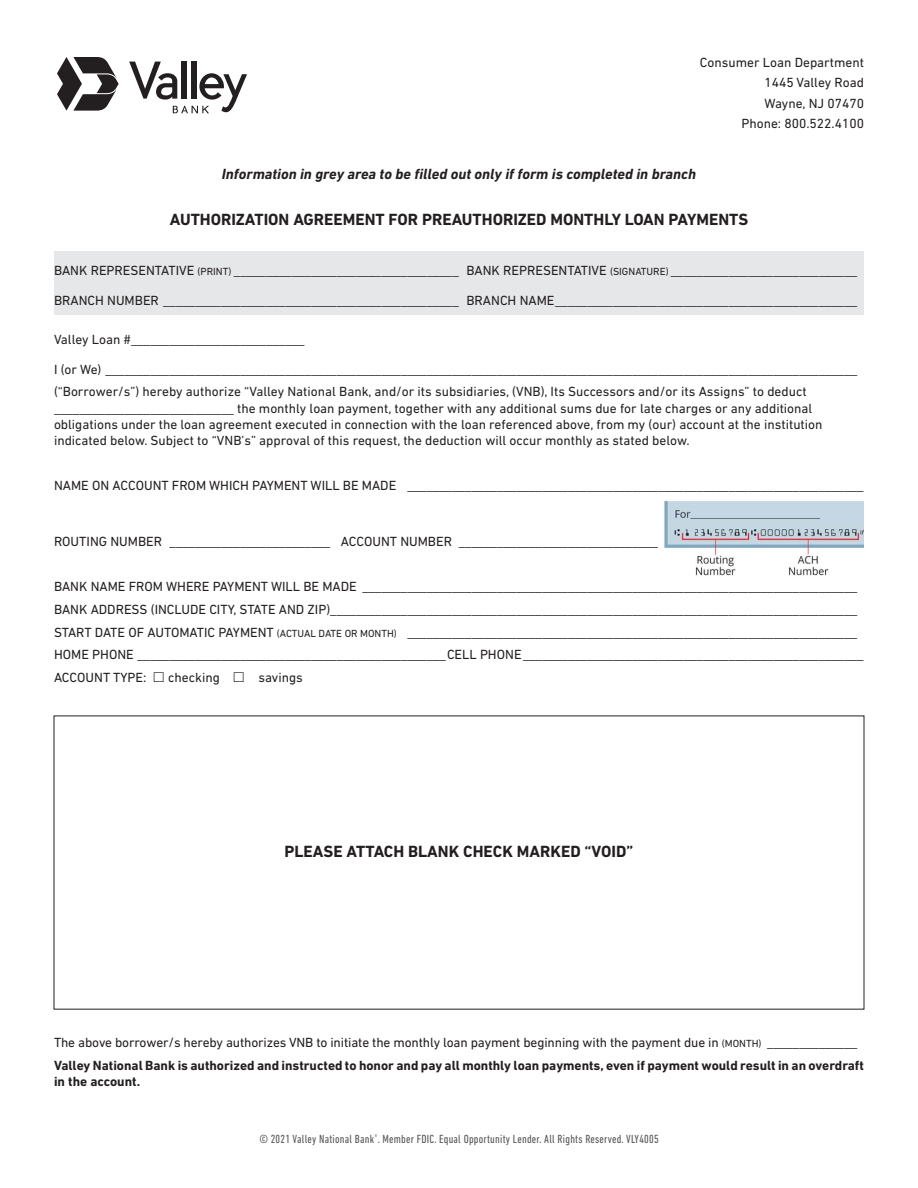
<style>
.page{position:relative;width:918px;height:1188px;background:#fff}
.page>*{position:absolute;margin:0;border:0;box-sizing:border-box;transform-origin:0 0}
.Body_para{font:700 16.5px "DIN Next LT Pro";color:#231f20}
.t1{font:italic 700 15px "DIN Next LT Pro";color:#231f20}
.Body_para-2{font:13.5px/16.2px "DIN Next LT Pro";color:#231f20}
.Body_para-3{font:700 13.5px/16.2px "DIN Next LT Pro";color:#231f20}
.t2{font:condensed 12px "DIN Next LT Pro";letter-spacing:.02em;color:#57585a}
.s1{font-size:10.5px}
</style>
<div class="page">
<div style="left:181px;top:61px;width:5px;height:38px;background:#231f20"></div>
<div style="left:191px;top:61px;width:5px;height:38px;background:#231f20"></div>
<svg style="left:129px;top:62px;width:118px;height:51px"></svg>
<svg style="left:57px;top:57px;width:62px;height:54px"></svg>
<div style="left:54px;top:252px;width:810px;height:33px;background:#e6e7e9"></div>
<div style="left:54px;top:281px;width:810px;height:34px;background:#e6e7e9"></div>
<img style="left:664px;top:500px;width:200px;height:76px">
<p class="Body_para-2" style="left:700px;top:54px;width:166px">Consumer Loan Department</p>
<p class="Body_para-2" style="left:764px;top:75px;width:101px">1445 Valley Road</p>
<p class="Body_para-2" style="left:764px;top:95px;width:101px">Wayne, NJ 07470</p>
<p class="Body_para-2" style="left:741px;top:115px;width:124px">Phone: 800.522.4100</p>
<p class="t1" style="left:222px;top:165px;width:476px">Information in grey area to be filled out only if form is completed in branch</p>
<p class="Body_para" style="left:170px;top:210px;width:580px">AUTHORIZATION AGREEMENT FOR PREAUTHORIZED MONTHLY LOAN PAYMENTS</p>
<p class="Body_para-2" style="left:54px;top:262px;width:805px">BANK REPRESENTATIVE <span class="s1">(PRINT)</span> ___________________________________ BANK REPRESENTATIVE <span class="s1">(SIGNATURE)</span> _____________________________</p>
<p class="Body_para-2" style="left:54px;top:292px;width:805px">BRANCH NUMBER ______________________________________________ BRANCH NAME_______________________________________________</p>
<p class="Body_para-2" style="left:54px;top:331px;width:252px">Valley Loan #___________________________</p>
<p class="Body_para-2" style="left:54px;top:361px;width:805px">I (or We) _____________________________________________________________________________________________________________________</p>
<p class="Body_para-2" style="left:54px;top:383px;width:770px">(“Borrower/s”) hereby authorize “Valley National Bank, and/or its subsidiaries, (VNB), Its Successors and/or its Assigns” to deduct ____________________________ the monthly loan payment, together with any additional sums due for late charges or any additional obligations under the loan agreement executed in connection with the loan referenced above, from my (our) account at the institution indicated below. Subject to “VNB’s” approval of this request, the deduction will occur monthly as stated below.</p>
<p class="Body_para-2" style="left:54px;top:477px;width:811px">NAME ON ACCOUNT FROM WHICH PAYMENT WILL BE MADE _______________________________________________________________________</p>
<p class="Body_para-2" style="left:54px;top:533px;width:606px">ROUTING NUMBER _________________________ ACCOUNT NUMBER _______________________________</p>
<p class="Body_para-2" style="left:54px;top:578px;width:805px">BANK NAME FROM WHERE PAYMENT WILL BE MADE _____________________________________________________________________________</p>
<p class="Body_para-2" style="left:54px;top:601px;width:805px">BANK ADDRESS (INCLUDE CITY, STATE AND ZIP)__________________________________________________________________________________</p>
<p class="Body_para-2" style="left:54px;top:624px;width:805px">START DATE OF AUTOMATIC PAYMENT <span class="s1">(ACTUAL DATE OR MONTH)</span> ______________________________________________________________________</p>
<p class="Body_para-2" style="left:54px;top:646px;width:811px">HOME PHONE ________________________________________________CELL PHONE_____________________________________________________</p>
<p class="Body_para-2" style="left:54px;top:669px;width:94px">ACCOUNT TYPE:</p>
<p class="Body_para-2" style="left:168px;top:669px;width:53px">checking</p>
<p class="Body_para-2" style="left:258px;top:669px;width:46px">savings</p>
<p class="Body_para" style="left:285px;top:841px;width:350px">PLEASE ATTACH BLANK CHECK MARKED “VOID”</p>
<p class="Body_para-2" style="left:54px;top:1034px;width:805px">The above borrower/s hereby authorizes VNB to initiate the monthly loan payment beginning with the payment due in <span class="s1">(MONTH)</span> ______________</p>
<p class="Body_para-3" style="left:54px;top:1057px;width:811px">Valley National Bank is authorized and instructed to honor and pay all monthly loan payments, even if payment would result in an overdraft in the account.</p>
<p class="t2" style="left:259px;top:1132px;width:401px">© 2021 Valley National Bank<sup>®</sup>. Member FDIC. Equal Opportunity Lender. All Rights Reserved. VLY4005</p>
</div>
